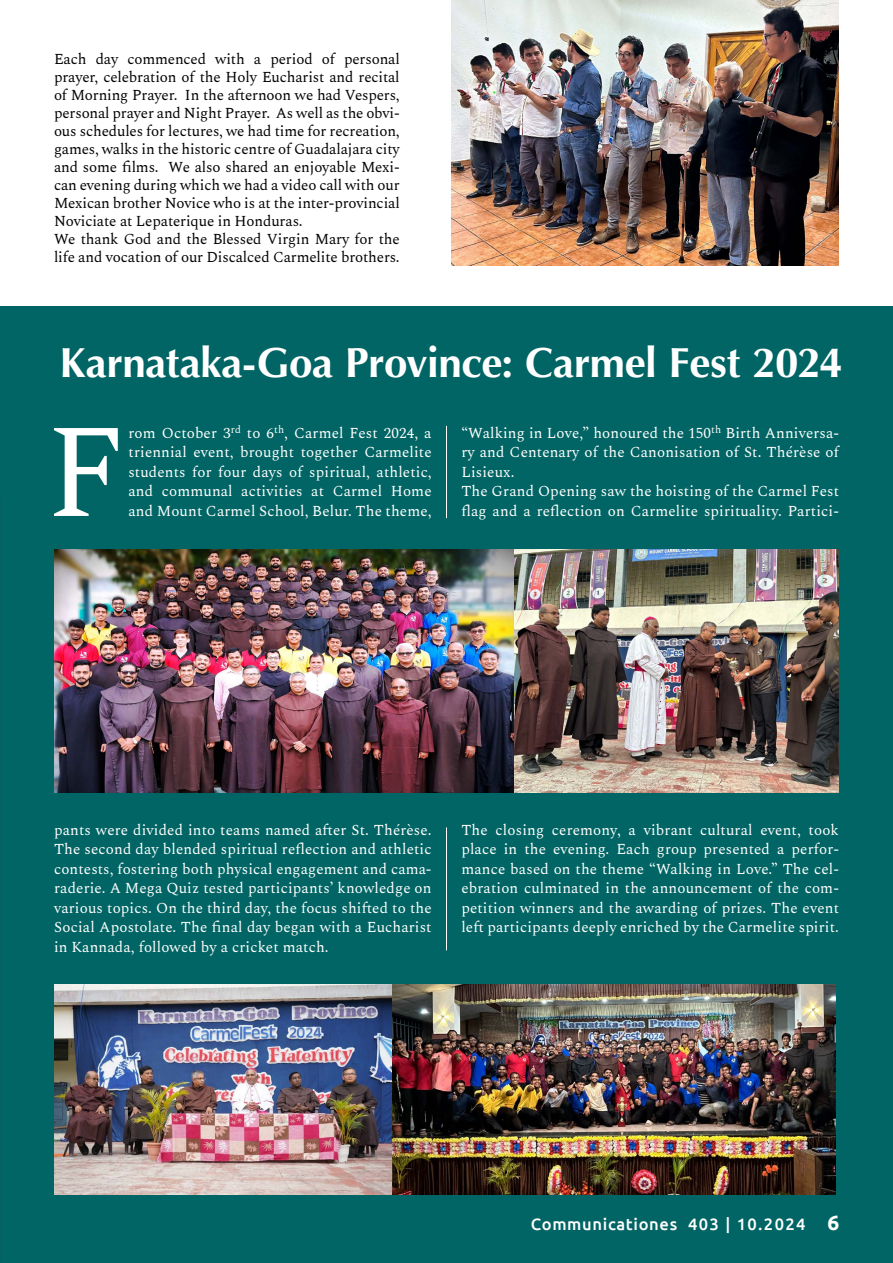
<style>
.page{position:relative;width:893px;height:1263px;background:#fff}
.page>*{position:absolute;margin:0;border:0;box-sizing:border-box;transform-origin:0 0}
.t1{font:133.2px "Spectral";color:#fff}
.t2{font:700 42.15px "Optima";letter-spacing:-.01em;color:#fff}
.t3{font:500 16.5px "Ubuntu";letter-spacing:.04em;color:#fff}
.t4{font:15px/19.5px "Spectral";letter-spacing:.01em;color:#fff;text-align:justify}
.t5{font:15px/18px "Spectral";letter-spacing:-.01em;color:#020203}
.s1{font-weight:700;font-size:21px}
</style>
<div class="page">
<div style="left:0;top:306px;width:893px;height:957px;background:#006564"></div>
<img style="left:451px;top:0;width:388px;height:265px">
<img style="left:54px;top:549px;width:785px;height:243px">
<img style="left:54px;top:985px;width:782px;height:210px">
<hr style="left:446px;top:426px;width:1px;height:92px;background:#fff">
<hr style="left:446px;top:827px;width:1px;height:123px;background:#fff">
<p class="t5" style="left:54px;top:49px;width:347px">Each day commenced with a period of personal prayer, celebration of the Holy Eucharist and recital of Morning Prayer. In the afternoon we had Vespers, personal prayer and Night Prayer. As well as the obvi&shy;ous schedules for lectures, we had time for recreation, games, walks in the historic centre of Guadalajara city and some films. We also shared an enjoyable Mexi&shy;can evening during which we had a video call with our Mexican brother Novice who is at the inter-provincial Noviciate at Lepaterique in Honduras.<br>We thank God and the Blessed Virgin Mary for the life and vocation of our Discalced Carmelite brothers.</p>
<h2 class="t2" style="left:60px;top:338px;width:785px">Karnataka-Goa Province: Carmel Fest 2024</h2>
<h1 class="t1" style="left:45px;top:375px;width:83px">F</h1>
<p class="t4" style="left:128px;top:422px;width:305px">rom October 3<sup>rd</sup> to 6<sup>th</sup>, Carmel Fest 2024, a triennial event, brought together Carmelite students for four days of spiritual, athletic, and communal activities at Carmel Home and Mount Carmel School, Belur. The theme,</p>
<p class="t4" style="left:461px;top:422px;width:379px;text-align:left">“Walking in Love,” honoured the 150<sup>th</sup> Birth Anniversa&shy;ry and Centenary of the Canonisation of St. Thérèse of Lisieux.<br>The Grand Opening saw the hoisting of the Carmel Fest flag and a reflection on Carmelite spirituality. Partici-</p>
<p class="t4" style="left:54px;top:819px;width:379px">pants were divided into teams named after St. Thérèse.<br>The second day blended spiritual reflection and athletic contests, fostering both physical engagement and cama&shy;raderie. A Mega Quiz tested participants’ knowledge on various topics. On the third day, the focus shifted to the Social Apostolate. The final day began with a Eucharist in Kannada, followed by a cricket match.</p>
<p class="t4" style="left:461px;top:819px;width:379px">The closing ceremony, a vibrant cultural event, took place in the evening. Each group presented a perfor&shy;mance based on the theme “Walking in Love.” The cel&shy;ebration culminated in the announcement of the com&shy;petition winners and the awarding of prizes. The event left participants deeply enriched by the Carmelite spirit.</p>
<p class="t3" style="left:531px;top:1213px;width:310px">Communicationes 403 | 10.2024 <span class="s1">6</span></p>
</div>
